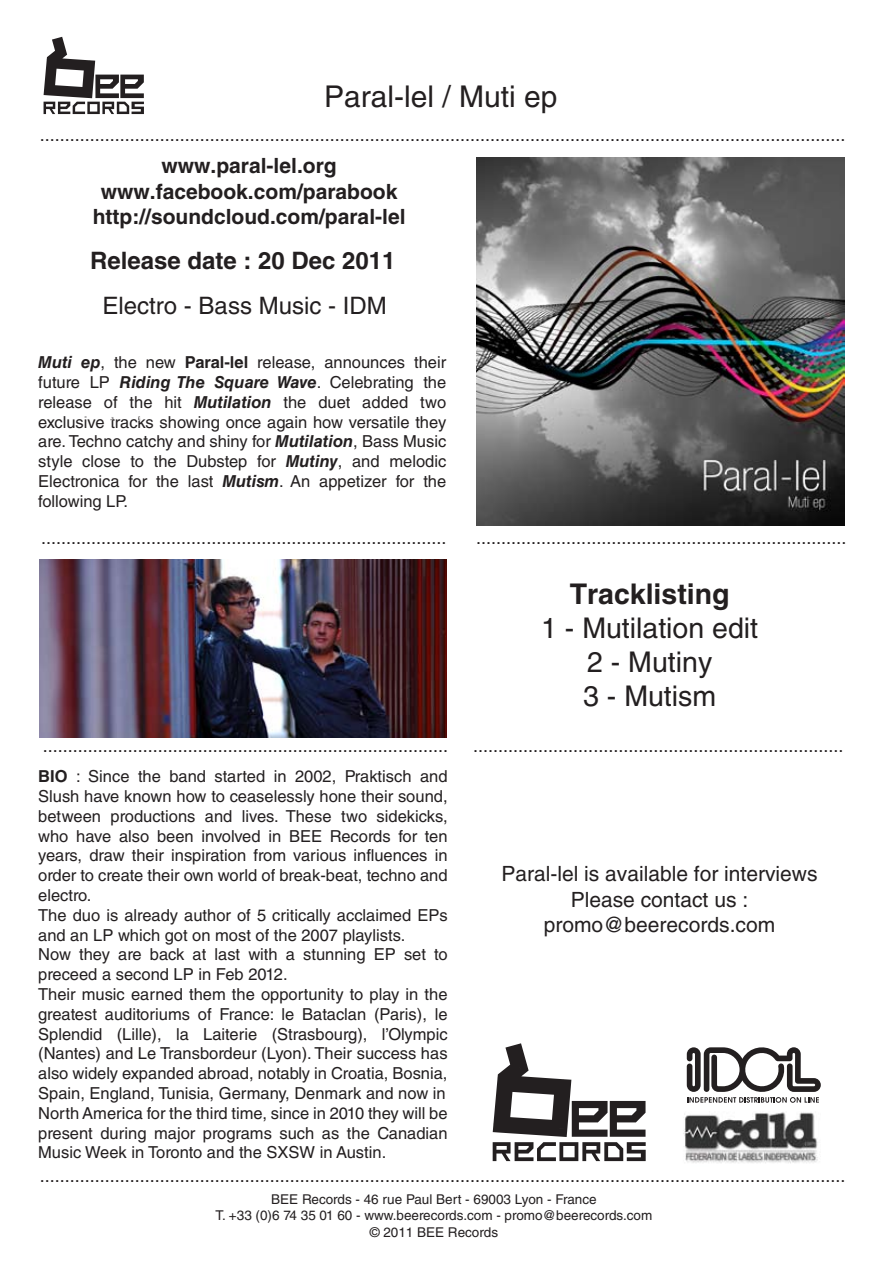
<style>
.page{position:relative;width:893px;height:1263px;background:#fff}
.page>*{position:absolute;margin:0;border:0;box-sizing:border-box;transform-origin:0 0}
.t1{font:30px "Helvetica LT Std";color:#231f20}
.t2{font:28.5px/34.2px "Helvetica LT Std";color:#231f20;text-align:center}
.t3{font:700 28.5px "Helvetica LT Std";color:#231f20}
.t4{font:700 24px "Helvetica LT Std";color:#231f20}
.t5{font:24px "Helvetica LT Std";color:#231f20}
.t6{font:700 21px/25.2px "Helvetica LT Std";color:#231f20;text-align:center}
.t7{font:21px/25.2px "Helvetica LT Std";color:#231f20;text-align:center}
.t8{font:18px "Helvetica LT Std";color:#231f20}
.t9{font:16.5px/19.8px "Helvetica LT Std";color:#231f20;text-align:justify}
.t10{font:13.5px/16.2px "Helvetica LT Std";color:#231f20;text-align:center}
.s1{font-weight:700;font-style:italic}
.s2{font-weight:700}
</style>
<div class="page">
<img style="left:39px;top:559px;width:407px;height:179px">
<svg style="left:687px;top:1047px;width:134px;height:56px"></svg>
<svg style="left:493px;top:1043px;width:153px;height:118px"></svg>
<img style="left:683px;top:1112px;width:135px;height:51px">
<img style="left:477px;top:157px;width:368px;height:368px">
<svg style="left:44px;top:37px;width:100px;height:77px"></svg>
<h1 class="t1" style="left:324px;top:79px;width:235px">Paral-lel / Muti ep</h1>
<p class="t8" style="left:40px;top:124px;width:807px">.................................................................................................................................................................</p>
<p class="t6" style="left:93px;top:153px;width:314px">www.paral-lel.org www.facebook.com/parabook http://soundcloud.com/paral-lel</p>
<h3 class="t4" style="left:90px;top:246px;width:307px">Release date : 20 Dec 2011</h3>
<h3 class="t5" style="left:103px;top:292px;width:286px">Electro - Bass Music - IDM</h3>
<p class="t9" style="left:38px;top:352px;width:410px"><span class="s1">Muti ep</span>, the new <span class="s2">Paral-lel</span> release, announces their future LP <span class="s1">Riding The Square Wave</span>. Celebrating the release of the hit <span class="s1">Mutilation</span> the duet added two exclusive tracks showing once again how versatile they are. Techno catchy and shiny for <span class="s1">Mutilation</span>, Bass Music style close to the Dubstep for <span class="s1">Mutiny</span>, and melodic Electronica for the last <span class="s1">Mutism</span>. An appetizer for the following LP.</p>
<p class="t8" style="left:41px;top:527px;width:407px">.................................................................................</p>
<p class="t8" style="left:43px;top:735px;width:407px">.................................................................................</p>
<p class="t9" style="left:38px;top:766px;width:411px;text-align:left"><span class="s2">BIO</span> : Since the band started in 2002, Praktisch and Slush have known how to ceaselessly hone their sound, between productions and lives. These two sidekicks, who have also been involved in BEE Records for ten years, draw their inspiration from various influences in order to create their own world of break-beat, techno and electro.<br>The duo is already author of 5 critically acclaimed EPs and an LP which got on most of the 2007 playlists.<br>Now they are back at last with a stunning EP set to preceed a second LP in Feb 2012.<br>Their music earned them the opportunity to play in the greatest auditoriums of France: le Bataclan (Paris), le Splendid (Lille), la Laiterie (Strasbourg), l’Olympic (Nantes) and Le Transbordeur (Lyon). Their success has also widely expanded abroad, notably in Croatia, Bosnia, Spain, England, Tunisia, Germany, Denmark and now in North America for the third time, since in 2010 they will be present during major programs such as the Canadian Music Week in Toronto and the SXSW in Austin.</p>
<p class="t8" style="left:476px;top:527px;width:372px">..........................................................................</p>
<h2 class="t3" style="left:570px;top:576px;width:161px">Tracklisting</h2>
<h2 class="t2" style="left:541px;top:611px;width:218px">1 - Mutilation edit<br>2 - Mutiny<br>3 - Mutism</h2>
<p class="t8" style="left:473px;top:735px;width:372px">..........................................................................</p>
<p class="t7" style="left:501px;top:861px;width:318px">Paral-lel is available for interviews<br>Please contact us : promo@beerecords.com</p>
<p class="t8" style="left:40px;top:1165px;width:807px">.................................................................................................................................................................</p>
<p class="t10" style="left:216px;top:1191px;width:438px">BEE Records - 46 rue Paul Bert - 69003 Lyon - France<br>T. +33 (0)6 74 35 01 60 - www.beerecords.com - promo@beerecords.com © 2011 BEE Records</p>
</div>
